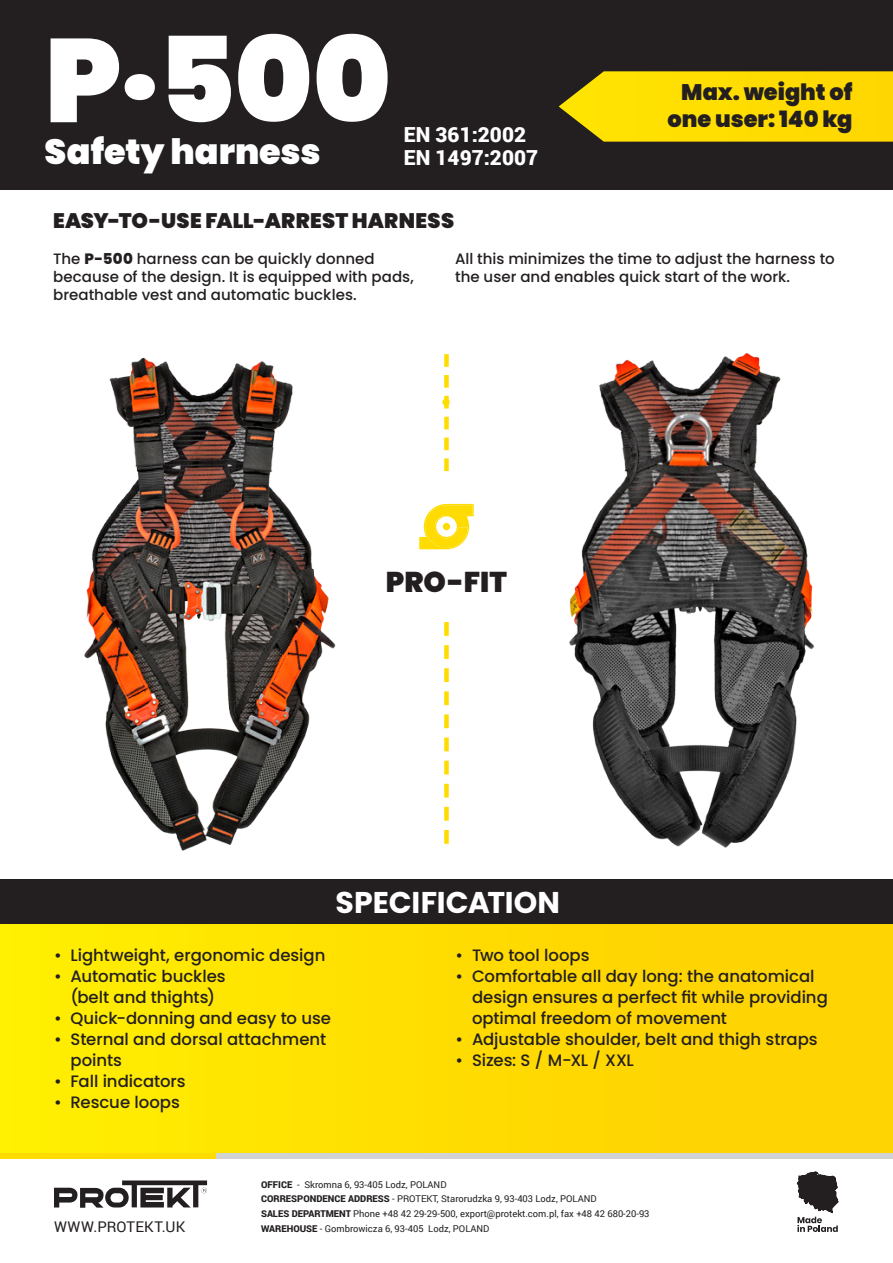
<style>
.page{position:relative;width:893px;height:1263px;background:#fff}
.page>*{position:absolute;margin:0;border:0;box-sizing:border-box;transform-origin:0 0}
.t1{font:900 118.35px "Poppins";color:#fff}
.t2{font:900 34.95px "Poppins";color:#fff}
.t3{font:700 30px "Poppins";letter-spacing:-.005em;color:#fff}
.t4{font:900 28.5px "Poppins";color:#231f20}
.t5{font:900 22.5px "Poppins";color:#231f20}
.t6{font:900 21px "Poppins";letter-spacing:.01em;color:#231f20}
.t7{font:900 20.85px "Roboto";color:#fff}
.t8{font:500 16.5px/21px "Poppins";letter-spacing:-.005em;color:#231f20}
.t9{font:500 15px/18px "Poppins";color:#231f20}
.t10{font:14.7px "Roboto";letter-spacing:.01em;color:#231f20}
.t11{font:9.45px "Roboto";color:#231f20}
.s1{font-weight:800}
.s2{font-weight:900}
</style>
<div class="page">
<div style="left:0;top:0;width:893px;height:189px;background:#231f20"></div>
<div style="left:0;top:879px;width:893px;height:274px;background:linear-gradient(to right,#ffed00,#fed003)"></div>
<div style="left:0;top:879px;width:893px;height:45px;background:#231f20"></div>
<img style="left:569px;top:352px;width:246px;height:496px">
<img style="left:84px;top:357px;width:252px;height:494px">
<svg style="left:444px;top:622px;width:5px;height:222px"></svg>
<svg style="left:559px;top:71px;width:334px;height:71px;background:#eece03"></svg>
<svg style="left:419px;top:504px;width:55px;height:45px"></svg>
<div style="left:443px;top:523px;width:7px;height:7px;border:4px solid #ffdc01;border-radius:50%"></div>
<div style="left:202px;top:1153px;width:691px;height:6px;background:#d1d2d4"></div>
<div style="left:0;top:1153px;width:216px;height:6px;background:#ffdc01"></div>
<svg style="left:444px;top:354px;width:5px;height:117px"></svg>
<div style="left:442px;top:399px;width:8px;height:7px;border:4px solid #ffdc01;border-radius:50%"></div>
<svg style="left:54px;top:1180px;width:153px;height:28px"></svg>
<svg style="left:796px;top:1150px;width:44px;height:82px"></svg>
<p class="t1" style="left:45px;top:12px;width:348px">P·500</p>
<p class="t2" style="left:45px;top:132px;width:277px">Safety harness</p>
<p class="t7" style="left:404px;top:120px;width:124px">EN 361:2002</p>
<p class="t7" style="left:404px;top:142px;width:136px">EN 1497:2007</p>
<p class="t5" style="left:681px;top:79px;width:173px">Max. weight of</p>
<p class="t5" style="left:668px;top:106px;width:186px">one user: 140 kg</p>
<p class="t6" style="left:53px;top:208px;width:402px">EASY-TO-USE FALL-ARREST HARNESS</p>
<p class="t9" style="left:53px;top:249px;width:362px">The <span class="s1">P-500</span> harness can be quickly donned because of the design. It is equipped with pads, breathable vest and automatic buckles.</p>
<p class="t9" style="left:455px;top:249px;width:381px">All this minimizes the time to adjust the harness to</p>
<p class="t9" style="left:455px;top:267px;width:337px">the user and enables quick start of the work.</p>
<p class="t4" style="left:386px;top:565px;width:123px">PRO-FIT</p>
<p class="t3" style="left:336px;top:885px;width:226px">SPECIFICATION</p>
<p class="t8" style="left:54px;top:945px;width:273px">• Lightweight, ergonomic design</p>
<p class="t8" style="left:54px;top:966px;width:173px;text-align:center">• Automatic buckles (belt and thights)</p>
<p class="t8" style="left:54px;top:1008px;width:279px">• Quick-donning and easy to use</p>
<p class="t8" style="left:70px;top:1029px;width:257px;text-indent:-16px">• Sternal and dorsal attachment points</p>
<p class="t8" style="left:54px;top:1071px;width:133px">• Fall indicators</p>
<p class="t8" style="left:54px;top:1092px;width:127px">• Rescue loops</p>
<p class="t8" style="left:455px;top:945px;width:135px">• Two tool loops</p>
<p class="t8" style="left:472px;top:966px;width:357px;text-indent:-16px">• Comfortable all day long: the anatomical design ensures a perfect fit while providing optimal freedom of movement</p>
<p class="t8" style="left:455px;top:1029px;width:364px">• Adjustable shoulder, belt and thigh straps</p>
<p class="t8" style="left:455px;top:1050px;width:180px">• Sizes: S / M-XL / XXL</p>
<p class="t11" style="left:261px;top:1178px;width:187px"><span class="s2">OFFICE</span> - Skromna 6, 93-405 Lodz, POLAND</p>
<p class="t11" style="left:261px;top:1192px;width:337px"><span class="s2">CORRESPONDENCE ADDRESS</span> - PROTEKT, Starorudzka 9, 93-403 Lodz, POLAND</p>
<p class="t11" style="left:261px;top:1207px;width:390px"><span class="s2">SALES DEPARTMENT</span> Phone +48 42 29-29-500, export@protekt.com.pl, fax +48 42 680-20-93</p>
<p class="t10" style="left:54px;top:1216px;width:133px">WWW.PROTEKT.UK</p>
<p class="t11" style="left:261px;top:1222px;width:230px"><span class="s2">WAREHOUSE</span> - Gombrowicza 6, 93-405 Lodz, POLAND</p>
</div>
